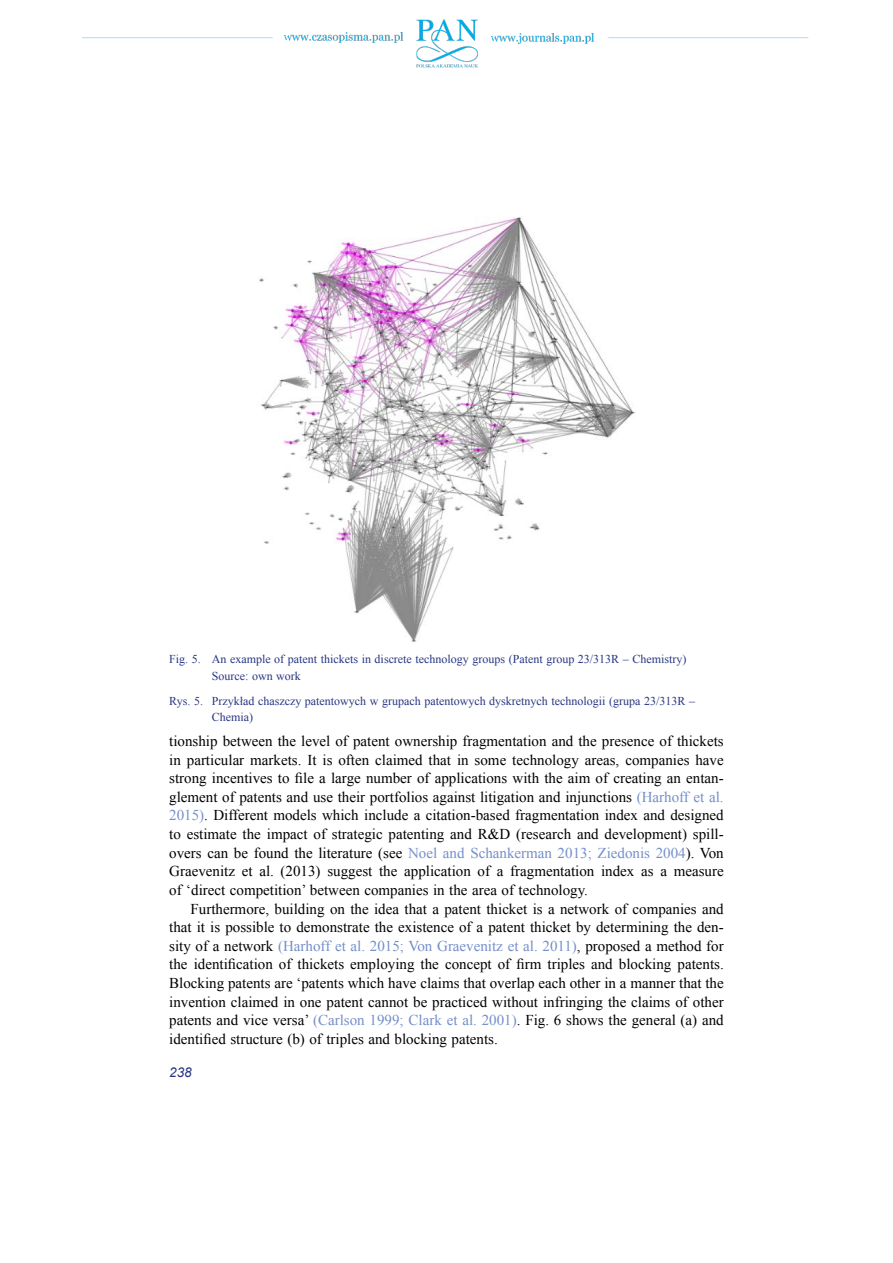
<style>
.page{position:relative;width:893px;height:1263px;background:#fff}
.page>*{position:absolute;margin:0;border:0;box-sizing:border-box;transform-origin:0 0}
.t1{font:15px/18.6px "Times New Roman";color:#000;text-align:justify}
.t2{font:italic 13.5px "Arial";color:#283583}
.t3{font:12px/16.5px "Times New Roman";color:#283583}
.s1{color:#748fc9}
</style>
<div class="page">
<img style="left:82px;top:19px;width:727px;height:49px">
<img style="left:259px;top:217px;width:376px;height:425px">
<p class="t3" style="left:212px;top:651px;width:476px;text-indent:-43px">Fig. 5. An example of patent thickets in discrete technology groups (Patent group 23/313R – Chemistry)<br>Source: own work</p>
<p class="t3" style="left:212px;top:692px;width:485px;text-indent:-43px">Rys. 5. Przykład chaszczy patentowych w grupach patentowych dyskretnych technologii (grupa 23/313R –<br>Chemia)</p>
<p class="t1" style="left:169px;top:731px;width:556px">tionship between the level of patent ownership fragmentation and the presence of thickets in particular markets. It is often claimed that in some technology areas, companies have strong incentives to file a large number of applications with the aim of creating an entan&shy;glement of patents and use their portfolios against litigation and injunctions <span class="s1">(Harhoff et al.<br>2015)</span>. Different models which include a citation-based fragmentation index and designed to estimate the impact of strategic patenting and R&amp;D (research and development) spill&shy;overs can be found the literature (see <span class="s1">Noel and Schankerman 2013; Ziedonis 2004</span>). Von Graevenitz et al. (2013) suggest the application of a fragmentation index as a measure of ‘direct competition’ between companies in the area of technology.</p>
<p class="t1" style="left:169px;top:899px;width:556px;text-indent:21px">Furthermore, building on the idea that a patent thicket is a network of companies and that it is possible to demonstrate the existence of a patent thicket by determining the den&shy;sity of a network <span class="s1">(Harhoff et al. 2015; Von Graevenitz et al. 2011)</span>, proposed a method for the identification of thickets employing the concept of firm triples and blocking patents.<br>Blocking patents are ‘patents which have claims that overlap each other in a manner that the invention claimed in one patent cannot be practiced without infringing the claims of other patents and vice versa’ <span class="s1">(Carlson 1999; Clark et al. 2001)</span>. Fig. 6 shows the general (a) and identified structure (b) of triples and blocking patents.</p>
<p class="t2" style="left:169px;top:1064px;width:24px">238</p>
</div>
